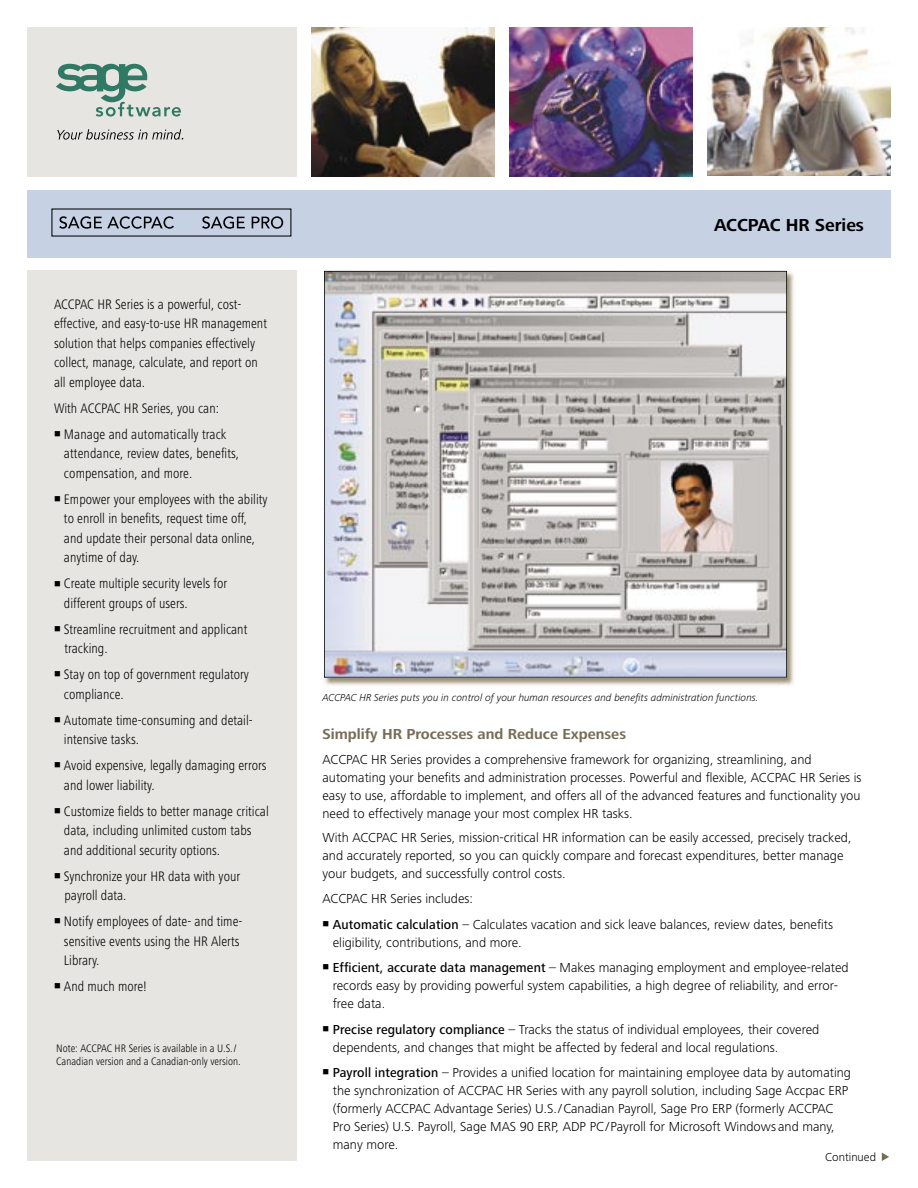
<style>
.page{position:relative;width:918px;height:1188px;background:#fff}
.page>*{position:absolute;margin:0;border:0;box-sizing:border-box;transform-origin:0 0}
.t1{font:700 18px "Frutiger Next LT";color:#000}
.t2{font:700 15px "Frutiger Next LT";color:#776d56}
.t3{font:300 condensed 14.25px/19.5px "Frutiger Next LT";color:#000}
.t4{font:300 13.5px/18px "Frutiger Next LT";color:#000}
.t5{font:300 12px "Frutiger Next LT";color:#000}
.t6{font:300 condensed 11.25px/13.5px "Frutiger Next LT";color:#000}
.t7{font:italic 300 10.5px "Frutiger Next LT";color:#000}
.s1{font-weight:500}
</style>
<div class="page">
<div style="left:27px;top:27px;width:270px;height:149px;background:#e7e5e1"></div>
<div style="left:27px;top:271px;width:270px;height:890px;background:#e7e5e1"></div>
<div style="left:27px;top:190px;width:864px;height:67px;background:#c6d1e4"></div>
<svg style="left:882px;top:1153px;width:7px;height:8px"></svg>
<svg style="left:57px;top:129px;width:126px;height:11px"></svg>
<svg style="left:56px;top:64px;width:125px;height:53px"></svg>
<img style="left:708px;top:27px;width:183px;height:149px">
<img style="left:509px;top:28px;width:183px;height:148px">
<img style="left:311px;top:28px;width:183px;height:148px">
<img style="left:324px;top:270px;width:471px;height:416px">
<svg style="left:324px;top:271px;width:463px;height:407px;background:#c5c2c2"></svg>
<svg style="left:59px;top:216px;width:115px;height:13px"></svg>
<svg style="left:202px;top:216px;width:43px;height:13px"></svg>
<svg style="left:252px;top:216px;width:31px;height:13px"></svg>
<p class="t3" style="left:54px;top:295px;width:215px">ACCPAC HR Series is a powerful, cost&shy;effective, and easy-to-use HR management solution that helps companies effectively collect, manage, calculate, and report on all employee data.</p>
<p class="t3" style="left:54px;top:398px;width:167px">With ACCPAC HR Series, you can:</p>
<p class="t3" style="left:64px;top:424px;width:177px;text-indent:-10px">■ Manage and automatically track attendance, review dates, benefits, compensation, and more.</p>
<p class="t3" style="left:64px;top:489px;width:205px;text-indent:-10px">■ Empower your employees with the ability to enroll in benefits, request time off, and update their personal data online, anytime of day.</p>
<p class="t3" style="left:64px;top:574px;width:165px;text-indent:-10px">■ Create multiple security levels for different groups of users.</p>
<p class="t3" style="left:65px;top:619px;width:184px;text-indent:-11px">■ Streamline recruitment and applicant tracking.</p>
<p class="t3" style="left:64px;top:665px;width:187px;text-indent:-10px">■ Stay on top of government regulatory compliance.</p>
<p class="t3" style="left:64px;top:710px;width:190px;text-indent:-10px">■ Automate time-consuming and detail&shy;intensive tasks.</p>
<p class="t3" style="left:64px;top:756px;width:204px;text-indent:-10px">■ Avoid expensive, legally damaging errors and lower liability.</p>
<p class="t3" style="left:64px;top:801px;width:206px;text-indent:-10px">■ Customize fields to better manage critical data, including unlimited custom tabs and additional security options.</p>
<p class="t3" style="left:65px;top:866px;width:177px;text-indent:-11px">■ Synchronize your HR data with your payroll data.</p>
<p class="t3" style="left:64px;top:912px;width:180px;text-indent:-10px">■ Notify employees of date- and time&shy;sensitive events using the HR Alerts<br>Library.</p>
<p class="t3" style="left:54px;top:977px;width:94px">■ And much more!</p>
<p class="t6" style="left:56px;top:1041px;width:186px">Note: ACCPAC HR Series is available in a U.S./<br>Canadian version and a Canadian-only version.</p>
<h1 class="t1" style="left:714px;top:215px;width:151px">ACCPAC HR Series</h1>
<p class="t7" style="left:322px;top:692px;width:438px">ACCPAC HR Series puts you in control of your human resources and benefits administration functions.</p>
<p class="t2" style="left:322px;top:726px;width:305px">Simplify HR Processes and Reduce Expenses</p>
<p class="t4" style="left:322px;top:750px;width:541px">ACCPAC HR Series provides a comprehensive framework for organizing, streamlining, and automating your benefits and administration processes. Powerful and flexible, ACCPAC HR Series is easy to use, affordable to implement, and offers all of the advanced features and functionality you need to effectively manage your most complex HR tasks.</p>
<p class="t4" style="left:322px;top:829px;width:531px">With ACCPAC HR Series, mission-critical HR information can be easily accessed, precisely tracked, and accurately reported, so you can quickly compare and forecast expenditures, better manage your budgets, and successfully control costs.</p>
<p class="t4" style="left:322px;top:890px;width:152px">ACCPAC HR Series includes:</p>
<p class="t4" style="left:333px;top:915px;width:502px;text-indent:-10px">■ <span class="s1">Automatic calculation</span> – Calculates vacation and sick leave balances, review dates, benefits eligibility, contributions, and more.</p>
<p class="t4" style="left:333px;top:959px;width:517px;text-indent:-10px">■ <span class="s1">Efficient, accurate data management</span> – Makes managing employment and employee-related records easy by providing powerful system capabilities, a high degree of reliability, and error&shy;free data.</p>
<p class="t4" style="left:333px;top:1020px;width:488px;text-indent:-10px">■ <span class="s1">Precise regulatory compliance</span> – Tracks the status of individual employees, their covered dependents, and changes that might be affected by federal and local regulations.</p>
<p class="t4" style="left:333px;top:1064px;width:520px;text-indent:-10px">■ <span class="s1">Payroll integration</span> – Provides a unified location for maintaining employee data by automating the synchronization of ACCPAC HR Series with any payroll solution, including Sage Accpac ERP (formerly ACCPAC Advantage Series) U.S./Canadian Payroll, Sage Pro ERP (formerly ACCPAC Pro Series) U.S. Payroll, Sage MAS 90 ERP, ADP PC/Payroll for Microsoft Windows and many, many more.</p>
<p class="t5" style="left:825px;top:1150px;width:52px">Continued</p>
</div>
